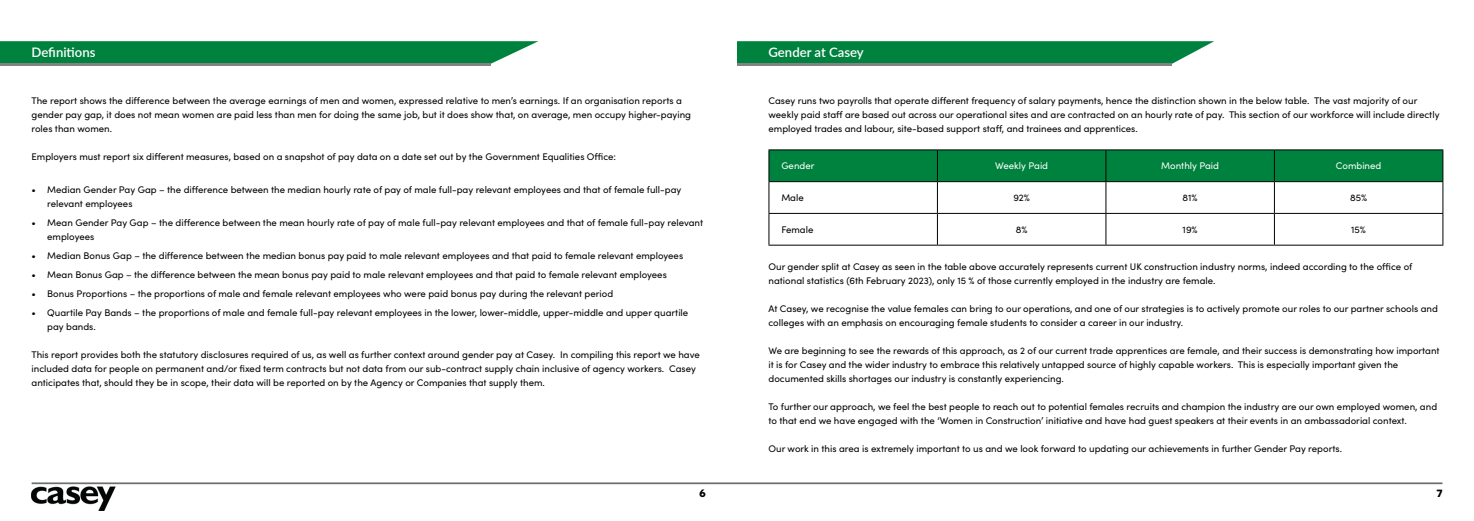
<style>
.page{position:relative;width:1474px;height:521px;background:#fff}
.page>*{position:absolute;margin:0;border:0;box-sizing:border-box;transform-origin:0 0}
.t1{font:600 13.12px "Lato";color:#fff}
.t2{font:10.5px "Boing";color:#000}
.t3{font:9.62px/14px "Sofia Pro";color:#000}
.t4{font:9.62px "Sofia Pro";color:#fff}
</style>
<div class="page">
<img style="left:32px;top:484px;width:84px;height:27px">
<hr style="left:32px;top:482px;width:1410px;height:2px;background:#706f6f">
<svg style="left:0;top:41px;width:538px;height:23px;background:#12884b"></svg>
<hr style="left:0;top:64px;width:491px;height:2px;background:#818285">
<svg style="left:737px;top:41px;width:477px;height:23px;background:#12884b"></svg>
<hr style="left:737px;top:64px;width:435px;height:2px;background:#818285">
<div style="left:769px;top:150px;width:673px;height:31px;background:#00823f"></div>
<hr style="left:768px;top:149px;width:169px;height:1px;background:#000">
<hr style="left:768px;top:150px;width:1px;height:31px;background:#000">
<hr style="left:937px;top:149px;width:168px;height:1px;background:#000">
<hr style="left:937px;top:150px;width:1px;height:31px;background:#000">
<hr style="left:1105px;top:149px;width:169px;height:1px;background:#000">
<hr style="left:1105px;top:150px;width:1px;height:31px;background:#000">
<hr style="left:1274px;top:149px;width:169px;height:1px;background:#000">
<hr style="left:1273px;top:150px;width:1px;height:31px;background:#000">
<hr style="left:1442px;top:150px;width:1px;height:31px;background:#000">
<hr style="left:768px;top:181px;width:169px;height:1px;background:#000">
<hr style="left:768px;top:182px;width:1px;height:31px;background:#000">
<hr style="left:937px;top:181px;width:168px;height:1px;background:#000">
<hr style="left:937px;top:182px;width:1px;height:31px;background:#000">
<hr style="left:1105px;top:181px;width:169px;height:1px;background:#000">
<hr style="left:1105px;top:182px;width:1px;height:31px;background:#000">
<hr style="left:1274px;top:181px;width:169px;height:1px;background:#000">
<hr style="left:1273px;top:182px;width:1px;height:31px;background:#000">
<hr style="left:1442px;top:182px;width:1px;height:31px;background:#000">
<hr style="left:768px;top:213px;width:169px;height:1px;background:#000">
<hr style="left:768px;top:214px;width:1px;height:31px;background:#000">
<hr style="left:937px;top:213px;width:168px;height:1px;background:#000">
<hr style="left:937px;top:214px;width:1px;height:31px;background:#000">
<hr style="left:1105px;top:213px;width:169px;height:1px;background:#000">
<hr style="left:1105px;top:214px;width:1px;height:31px;background:#000">
<hr style="left:1274px;top:213px;width:169px;height:1px;background:#000">
<hr style="left:1273px;top:214px;width:1px;height:31px;background:#000">
<hr style="left:1442px;top:214px;width:1px;height:31px;background:#000">
<hr style="left:768px;top:245px;width:169px;height:1px;background:#000">
<hr style="left:937px;top:245px;width:168px;height:1px;background:#000">
<hr style="left:1105px;top:245px;width:169px;height:1px;background:#000">
<hr style="left:1274px;top:245px;width:169px;height:1px;background:#000">
<h1 class="t1" style="left:32px;top:43px;width:65px">Definitions</h1>
<p class="t3" style="left:32px;top:93px;width:661px">The report shows the difference between the average earnings of men and women, expressed relative to men’s earnings. If an organisation reports a gender pay gap, it does not mean women are paid less than men for doing the same job, but it does show that, on average, men occupy higher-paying roles than women.</p>
<p class="t3" style="left:32px;top:149px;width:586px">Employers must report six different measures, based on a snapshot of pay data on a date set out by the Government Equalities Office:</p>
<p class="t3" style="left:47px;top:182px;width:635px;text-indent:-16px">• Median Gender Pay Gap – the difference between the median hourly rate of pay of male full-pay relevant employees and that of female full-pay relevant employees</p>
<p class="t3" style="left:47px;top:215px;width:657px;text-indent:-16px">• Mean Gender Pay Gap – the difference between the mean hourly rate of pay of male full-pay relevant employees and that of female full-pay relevant employees</p>
<p class="t3" style="left:32px;top:248px;width:653px">• Median Bonus Gap – the difference between the median bonus pay paid to male relevant employees and that paid to female relevant employees</p>
<p class="t3" style="left:32px;top:267px;width:637px">• Mean Bonus Gap – the difference between the mean bonus pay paid to male relevant employees and that paid to female relevant employees</p>
<p class="t3" style="left:32px;top:286px;width:583px">• Bonus Proportions – the proportions of male and female relevant employees who were paid bonus pay during the relevant period</p>
<p class="t3" style="left:47px;top:305px;width:642px;text-indent:-16px">• Quartile Pay Bands – the proportions of male and female full-pay relevant employees in the lower, lower-middle, upper-middle and upper quartile pay bands.</p>
<p class="t3" style="left:32px;top:347px;width:670px">This report provides both the statutory disclosures required of us, as well as further context around gender pay at Casey. In compiling this report we have included data for people on permanent and/or fixed term contracts but not data from our sub-contract supply chain inclusive of agency workers. Casey anticipates that, should they be in scope, their data will be reported on by the Agency or Companies that supply them.</p>
<h1 class="t1" style="left:768px;top:43px;width:97px">Gender at Casey</h1>
<p class="t3" style="left:768px;top:93px;width:672px">Casey runs two payrolls that operate different frequency of salary payments, hence the distinction shown in the below table. The vast majority of our weekly paid staff are based out across our operational sites and are contracted on an hourly rate of pay. This section of our workforce will include directly employed trades and labour, site-based support staff, and trainees and apprentices.</p>
<p class="t4" style="left:781px;top:159px;width:35px">Gender</p>
<p class="t4" style="left:995px;top:159px;width:54px">Weekly Paid</p>
<p class="t4" style="left:1161px;top:159px;width:59px">Monthly Paid</p>
<p class="t4" style="left:1335px;top:159px;width:47px">Combined</p>
<p class="t3" style="left:781px;top:190px;width:24px">Male</p>
<p class="t3" style="left:1013px;top:190px;width:18px">92%</p>
<p class="t3" style="left:1182px;top:190px;width:17px">81%</p>
<p class="t3" style="left:1350px;top:190px;width:19px">85%</p>
<p class="t3" style="left:781px;top:222px;width:34px">Female</p>
<p class="t3" style="left:1015px;top:222px;width:13px">8%</p>
<p class="t3" style="left:1182px;top:222px;width:17px">19%</p>
<p class="t3" style="left:1351px;top:222px;width:16px">15%</p>
<p class="t3" style="left:768px;top:259px;width:645px">Our gender split at Casey as seen in the table above accurately represents current UK construction industry norms, indeed according to the office of national statistics (6th February 2023), only 15 % of those currently employed in the industry are female.</p>
<p class="t3" style="left:768px;top:301px;width:671px">At Casey, we recognise the value females can bring to our operations, and one of our strategies is to actively promote our roles to our partner schools and colleges with an emphasis on encouraging female students to consider a career in our industry.</p>
<p class="t3" style="left:768px;top:343px;width:672px">We are beginning to see the rewards of this approach, as 2 of our current trade apprentices are female, and their success is demonstrating how important it is for Casey and the wider industry to embrace this relatively untapped source of highly capable workers. This is especially important given the documented skills shortages our industry is constantly experiencing.</p>
<p class="t3" style="left:768px;top:399px;width:670px">To further our approach, we feel the best people to reach out to potential females recruits and champion the industry are our own employed women, and to that end we have engaged with the ‘Women in Construction’ initiative and have had guest speakers at their events in an ambassadorial context.</p>
<p class="t3" style="left:768px;top:441px;width:575px">Our work in this area is extremely important to us and we look forward to updating our achievements in further Gender Pay reports.</p>
<p class="t2" style="left:699px;top:487px;width:8px">6</p>
<p class="t2" style="left:1436px;top:487px;width:7px">7</p>
</div>
